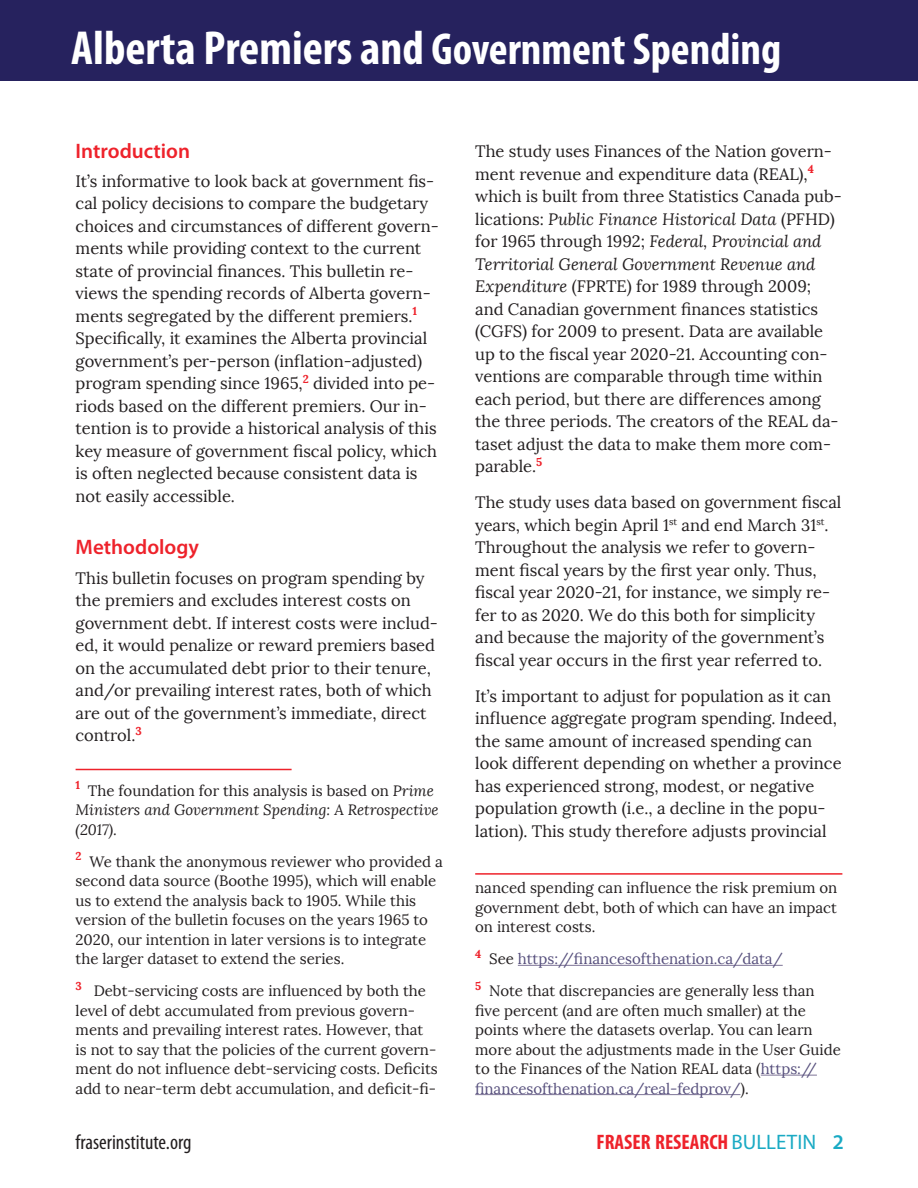
<style>
.page{position:relative;width:918px;height:1188px;background:#fff}
.page>*{position:absolute;margin:0;border:0;box-sizing:border-box;transform-origin:0 0}
.t1{font:700 condensed 48px "Myriad Pro";color:#fff}
.t2{font:700 condensed 21px "Myriad Pro";color:#ee222b}
.Head_2{font:600 21px "Myriad Pro";color:#ee222b}
.t3{font:condensed 21px "Myriad Pro";color:#231f20}
.t4{font:16.5px/22.5px "Lora";color:#231f20}
.Footnote{font:15px/19.5px "Lora";color:#231f20}
.Footnote-2{font:italic 15px/19.5px "Lora";color:#231f20}
.Footnote-3{font:15px "Lora";color:#57507d}
.s1{font-size:45px}
.s2{font-style:normal}
.s3{font-style:italic}
.s4{color:#231f20}
.s5{color:#57507d}
.s6{font-weight:400;font-stretch:normal;color:#1aaac4}
.s7{font-weight:600;font-stretch:normal;color:#1aaac4}
</style>
<div class="page">
<div style="left:0;top:0;width:918px;height:81px;background:#26225e"></div>
<hr style="left:475px;top:873px;width:367px;height:2px;background:#ee222b">
<hr style="left:518px;top:965px;width:265px;height:1px;background:#7d7397">
<hr style="left:761px;top:1075px;width:56px;height:1px;background:#7d7397">
<hr style="left:475px;top:1094px;width:265px;height:1px;background:#7d7397">
<hr style="left:76px;top:769px;width:216px;height:1px;background:#ee222b">
<h1 class="t1" style="left:71px;top:18px;width:712px">Alberta Premiers and <span class="s1">Government Spending</span></h1>
<p class="Head_2" style="left:76px;top:137px;width:116px">Introduction</p>
<p class="t4" style="left:76px;top:170px;width:365px">It’s informative to look back at government fis&shy;cal policy decisions to compare the budgetary choices and circumstances of different govern&shy;ments while providing context to the current state of provincial finances. This bulletin re&shy;views the spending records of Alberta govern&shy;ments segregated by the different premiers.<sup>1<br></sup>Specifically, it examines the Alberta provincial government’s per-person (inflation-adjusted) program spending since 1965,<sup>2</sup> divided into pe&shy;riods based on the different premiers. Our in&shy;tention is to provide a historical analysis of this key measure of government fiscal policy, which is often neglected because consistent data is not easily accessible.</p>
<p class="Head_2" style="left:76px;top:534px;width:125px">Methodology</p>
<p class="t4" style="left:76px;top:567px;width:364px">This bulletin focuses on program spending by the premiers and excludes interest costs on government debt. If interest costs were includ&shy;ed, it would penalize or reward premiers based on the accumulated debt prior to their tenure, and/or prevailing interest rates, both of which are out of the government’s immediate, direct control.<sup>3</sup></p>
<p class="Footnote-2" style="left:76px;top:781px;width:365px"><sup>1</sup> <span class="s2">The foundation for this analysis is based on</span> Prime<br>Ministers and Government Spending: A Retrospective (2017).</p>
<p class="Footnote" style="left:76px;top:852px;width:369px"><sup>2</sup> We thank the anonymous reviewer who provided a second data source (Boothe 1995), which will enable us to extend the analysis back to 1905. While this version of the bulletin focuses on the years 1965 to 2020, our intention in later versions is to integrate the larger dataset to extend the series.</p>
<p class="Footnote" style="left:76px;top:981px;width:364px"><sup>3</sup> Debt-servicing costs are influenced by both the level of debt accumulated from previous govern&shy;ments and prevailing interest rates. However, that is not to say that the policies of the current govern&shy;ment do not influence debt-servicing costs. Deficits add to near-term debt accumulation, and deficit-fi-</p>
<p class="t4" style="left:475px;top:141px;width:368px">The study uses Finances of the Nation govern&shy;ment revenue and expenditure data (REAL),<sup>4 </sup>which is built from three Statistics Canada pub&shy;lications: <span class="s3">Public Finance Historical Data</span> (PFHD) for 1965 through 1992; <span class="s3">Federal, Provincial and Territorial General Government Revenue and Expenditure</span> (FPRTE) for 1989 through 2009; and Canadian government finances statistics (CGFS) for 2009 to present. Data are available up to the fiscal year 2020-21. Accounting con&shy;ventions are comparable through time within each period, but there are differences among the three periods. The creators of the REAL da&shy;taset adjust the data to make them more com&shy;parable.<sup>5</sup></p>
<p class="t4" style="left:475px;top:492px;width:368px">The study uses data based on government fiscal years, which begin April 1<sup>st</sup> and end March 31<sup>st</sup>.<br>Throughout the analysis we refer to govern&shy;ment fiscal years by the first year only. Thus, fiscal year 2020-21, for instance, we simply re&shy;fer to as 2020. We do this both for simplicity and because the majority of the government’s fiscal year occurs in the first year referred to.</p>
<p class="t4" style="left:475px;top:685px;width:368px">It’s important to adjust for population as it can influence aggregate program spending. Indeed, the same amount of increased spending can look different depending on whether a province has experienced strong, modest, or negative population growth (i.e., a decline in the popu&shy;lation). This study therefore adjusts provincial</p>
<p class="Footnote" style="left:475px;top:879px;width:364px;text-align:justify">nanced spending can influence the risk premium on government debt, both of which can have an impact on interest costs.</p>
<p class="Footnote-3" style="left:475px;top:950px;width:309px"><sup>4</sup> <span class="s4">See</span> https://financesofthenation.ca/data/</p>
<p class="Footnote" style="left:475px;top:981px;width:367px"><sup>5</sup> Note that discrepancies are generally less than five percent (and are often much smaller) at the points where the datasets overlap. You can learn more about the adjustments made in the User Guide to the Finances of the Nation REAL data (<span class="s5">https:// financesofthenation.ca/real-fedprov/</span>).</p>
<p class="t3" style="left:76px;top:1129px;width:117px">fraserinstitute.org</p>
<p class="t2" style="left:596px;top:1129px;width:249px">FRASER RESEARCH <span class="s6">BULLETIN</span> <span class="s7">2</span></p>
</div>
